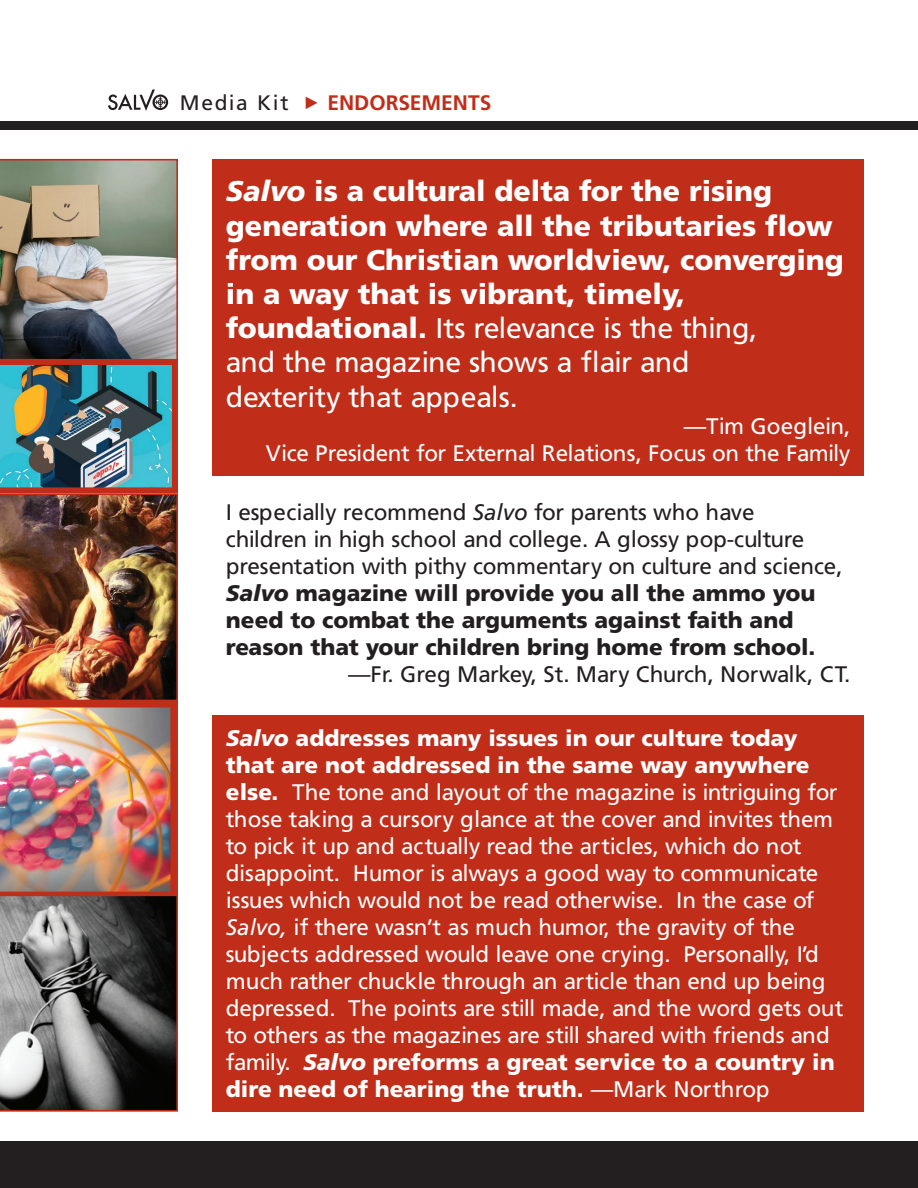
<style>
.page{position:relative;width:918px;height:1188px;background:#fff}
.page>*{position:absolute;margin:0;border:0;box-sizing:border-box;transform-origin:0 0}
.t1{font:900 28.5px/34.2px "Frutiger";color:#fff}
.t2{font:22.5px/27px "Frutiger";letter-spacing:-.01em;color:#fff;text-align:right}
.t3{font:22.5px/27px "Frutiger";letter-spacing:-.01em;color:#231f20}
.t4{font:700 21px "Frutiger";color:#c02d19}
.s1{font-weight:400;color:#231f20}
.s2{font-family:"Click Bits Arrows 2";font-weight:400}
.s3{font-style:italic}
.s4{font-weight:400}
.s5{font-weight:900;font-style:italic}
.s6{font-weight:900}
</style>
<div class="page">
<div style="left:212px;top:159px;width:652px;height:316px;background:#c02d19"></div>
<div style="left:0;top:121px;width:918px;height:9px;background:#231f20"></div>
<div style="left:0;top:1142px;width:918px;height:46px;background:#231f20"></div>
<svg style="left:108px;top:90px;width:60px;height:21px"></svg>
<img style="left:0;top:159px;width:178px;height:953px">
<div style="left:212px;top:715px;width:652px;height:397px;background:#c02d19"></div>
<p class="t4" style="left:180px;top:90px;width:313px"><span class="s1">Media Kit</span> <span class="s2">3</span> ENDORSEMENTS</p>
<p class="t1" style="left:226px;top:174px;width:620px"><span class="s3">Salvo</span> is a cultural delta for the rising generation where all the tributaries flow from our Christian worldview, converging in a way that is vibrant, timely, foundational. <span class="s4">Its relevance is the thing,<br>and the magazine shows a flair and<br>dexterity that appeals.</span></p>
<p class="t2" style="left:266px;top:412px;width:586px">—Tim Goeglein,<br>Vice President for External Relations, Focus on the Family</p>
<p class="t3" style="left:226px;top:499px;width:618px">I especially recommend <span class="s3">Salvo</span> for parents who have<br>children in high school and college. A glossy pop-culture presentation with pithy commentary on culture and science, <span class="s5">Salvo</span> <span class="s6">magazine will provide you all the ammo you need to combat the arguments against faith and reason that your children bring home from school.</span></p>
<p class="t3" style="left:348px;top:661px;width:504px">—Fr. Greg Markey, St. Mary Church, Norwalk, CT.</p>
<p class="t2" style="left:226px;top:725px;width:619px;text-align:left"><span class="s5">Salvo</span> <span class="s6">addresses many issues in our culture today that are not addressed in the same way anywhere else.</span> The tone and layout of the magazine is intriguing for those taking a cursory glance at the cover and invites them to pick it up and actually read the articles, which do not disappoint. Humor is always a good way to communicate issues which would not be read otherwise. In the case of <span class="s3">Salvo,</span> if there wasn’t as much humor, the gravity of the subjects addressed would leave one crying. Personally, I’d much rather chuckle through an article than end up being depressed. The points are still made, and the word gets out to others as the magazines are still shared with friends and family. <span class="s5">Salvo</span> <span class="s6">preforms a great service to a country in dire need of hearing the truth.</span> —Mark Northrop</p>
</div>
